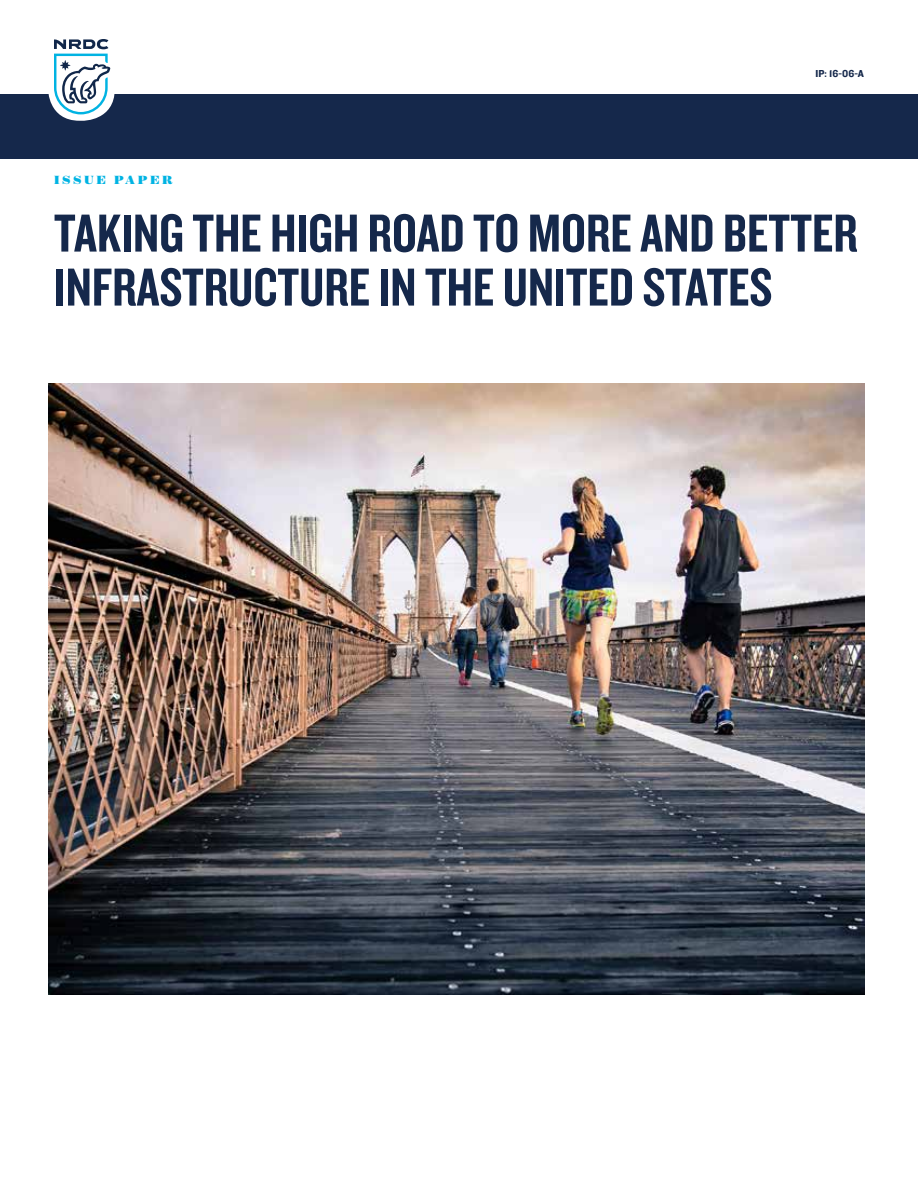
<style>
.page{position:relative;width:918px;height:1188px;background:#fff}
.page>*{position:absolute;margin:0;border:0;box-sizing:border-box;transform-origin:0 0}
.t1{font:55.5px/54px "Knockout 49 Liteweight";color:#15284b}
.t2{font:900 13.5px "Surveyor Display";letter-spacing:.2em;color:#00b3e3}
.t3{font:10.5px "Knockout 51 Middleweight";color:#15284b}
</style>
<div class="page">
<div style="left:0;top:94px;width:918px;height:65px;background:#15284b"></div>
<div style="left:48px;top:26px;width:67px;height:95px;background:#fff;border-radius:31px"></div>
<svg style="left:54px;top:39px;width:56px;height:75px"></svg>
<img style="left:48px;top:383px;width:816px;height:612px">
<p class="t3" style="left:816px;top:67px;width:50px">IP: 16-06-A</p>
<p class="t2" style="left:54px;top:171px;width:120px">ISSUE PAPER</p>
<p class="t1" style="left:54px;top:204px;width:805px">TAKING THE HIGH ROAD TO MORE AND BETTER<br>INFRASTRUCTURE IN THE UNITED STATES</p>
</div>
